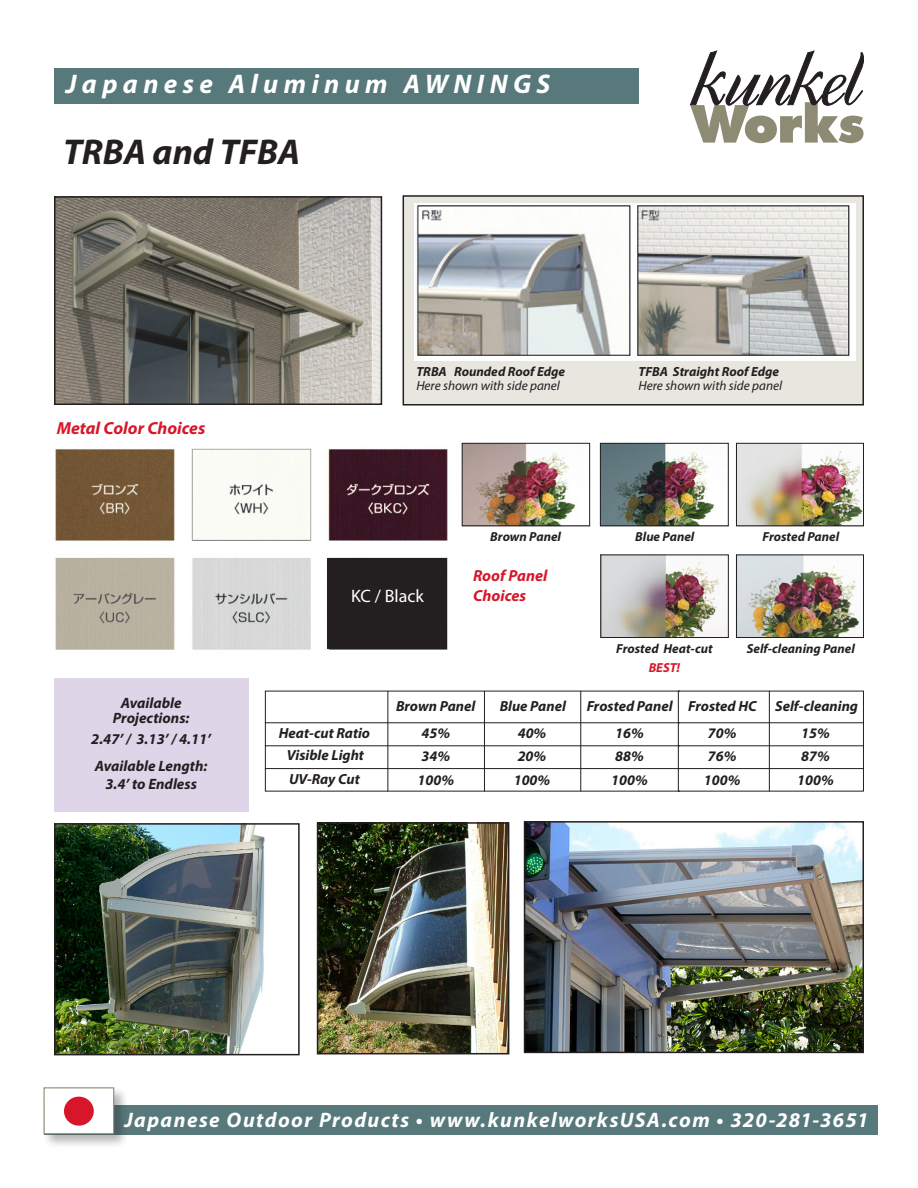
<style>
.page{position:relative;width:918px;height:1188px;background:#fff}
.page>*{position:absolute;margin:0;border:0;box-sizing:border-box;transform-origin:0 0}
.small_print{font:italic 700 36px "Myriad Pro";color:#231f20}
.t1{font:italic 700 27px "Myriad Pro";letter-spacing:.2em;color:#fff}
.t2{font:italic 700 21px "Myriad Pro";letter-spacing:.07em;color:#fff}
.Boxy_Type{font:18px "Myriad Pro";color:#fff}
.Boxy_Type-2{font:italic 700 17.55px "Myriad Pro";color:#d71729}
.small_print-2{font:italic 700 16.05px/19.2px "Myriad Pro";color:#d71729}
.t3{font:italic 700 15px "Myriad Pro";color:#231f20}
.t4{font:italic 700 14.7px/23.2px "Myriad Pro";color:#231f20;text-align:center}
.t5{font:italic 13.2px/14.5px "Myriad Pro";color:#231f20}
.Boxy_Type-3{font:italic 700 13.05px "Myriad Pro";color:#231f20}
.Boxy_Type-4{font:italic 700 13.05px "Myriad Pro";color:#d71729}
.s1{font-weight:700}
</style>
<div class="page">
<svg style="left:690px;top:50px;width:174px;height:93px"></svg>
<div style="left:54px;top:68px;width:585px;height:36px;background:#57797c"></div>
<div style="left:403px;top:196px;width:460px;height:209px;background:#e7e6df"></div>
<img style="left:415px;top:203px;width:441px;height:158px">
<div style="left:403px;top:195px;width:461px;height:211px;border:2px solid #231f20"></div>
<img style="left:320px;top:825px;width:186px;height:226px">
<div style="left:317px;top:822px;width:192px;height:232px;border:2px solid #231f20"></div>
<img style="left:57px;top:826px;width:208px;height:226px">
<div style="left:54px;top:823px;width:246px;height:232px;border:2px solid #231f20"></div>
<div style="left:54px;top:679px;width:194px;height:133px;background:#ded5e9"></div>
<img style="left:527px;top:824px;width:334px;height:226px">
<div style="left:524px;top:821px;width:340px;height:232px;border:2px solid #231f20"></div>
<img style="left:57px;top:199px;width:322px;height:203px">
<div style="left:54px;top:196px;width:328px;height:209px;border:2px solid #231f20"></div>
<img style="left:464px;top:445px;width:112px;height:79px">
<div style="left:462px;top:443px;width:128px;height:83px;border:1px solid #231f20"></div>
<img style="left:602px;top:445px;width:113px;height:79px">
<div style="left:600px;top:443px;width:129px;height:83px;border:1px solid #231f20"></div>
<img style="left:738px;top:445px;width:124px;height:79px">
<div style="left:736px;top:443px;width:128px;height:83px;border:1px solid #231f20"></div>
<img style="left:602px;top:556px;width:125px;height:80px">
<div style="left:600px;top:554px;width:129px;height:84px;border:1px solid #231f20"></div>
<img style="left:738px;top:556px;width:122px;height:80px">
<div style="left:736px;top:554px;width:128px;height:84px;border:1px solid #231f20"></div>
<svg style="left:265px;top:691px;width:599px;height:101px"></svg>
<hr style="left:769px;top:691px;width:1px;height:100px;background:#231f20">
<hr style="left:679px;top:745px;width:185px;height:1px;background:#231f20">
<hr style="left:679px;top:768px;width:185px;height:1px;background:#231f20">
<hr style="left:679px;top:722px;width:185px;height:1px;background:#231f20">
<img style="left:55px;top:448px;width:393px;height:201px">
<div style="left:328px;top:559px;width:119px;height:90px;background:#231f20"></div>
<div style="left:44px;top:1105px;width:834px;height:29px;background:#57797c"></div>
<div style="left:42px;top:1086px;width:87px;height:63px;background:#231f20;opacity:.33"></div>
<div style="left:44px;top:1087px;width:70px;height:47px;background:#fff;border:1px solid #8c8a75"></div>
<div style="left:64px;top:1097px;width:30px;height:29px;background:#d71729;border-radius:50%"></div>
<p class="t1" style="left:66px;top:67px;width:486px">Japanese Aluminum AWNINGS</p>
<p class="small_print" style="left:63px;top:128px;width:239px">TRBA and TFBA</p>
<p class="Boxy_Type-2" style="left:57px;top:417px;width:150px">Metal Color Choices</p>
<p class="t5" style="left:416px;top:364px;width:150px"><span class="s1">TRBA Rounded Roof Edge<br></span>Here shown with side panel</p>
<p class="t5" style="left:639px;top:364px;width:145px"><span class="s1">TFBA Straight Roof Edge<br></span>Here shown with side panel</p>
<p class="Boxy_Type" style="left:351px;top:585px;width:74px">KC / Black</p>
<p class="Boxy_Type-3" style="left:490px;top:528px;width:72px">Brown Panel</p>
<p class="Boxy_Type-3" style="left:635px;top:528px;width:61px">Blue Panel</p>
<p class="Boxy_Type-3" style="left:763px;top:528px;width:78px">Frosted Panel</p>
<p class="small_print-2" style="left:473px;top:566px;width:76px">Roof Panel<br>Choices</p>
<p class="Boxy_Type-3" style="left:616px;top:640px;width:98px">Frosted Heat-cut</p>
<p class="Boxy_Type-4" style="left:649px;top:659px;width:33px">BEST!</p>
<p class="Boxy_Type-3" style="left:747px;top:640px;width:110px">Self-cleaning Panel</p>
<p class="t3" style="left:121px;top:693px;width:62px">Available</p>
<p class="t3" style="left:113px;top:708px;width:78px">Projections:</p>
<p class="t3" style="left:91px;top:729px;width:121px">2.47’ / 3.13’ / 4.11’</p>
<p class="t3" style="left:95px;top:756px;width:114px">Available Length:</p>
<p class="t3" style="left:105px;top:774px;width:93px">3.4’ to Endless</p>
<p class="t4" style="left:399px;top:694px;width:68px">Blue Panel</p>
<p class="t4" style="left:486px;top:694px;width:180px">Frosted Panel AO Heat-Cut</p>
<p class="t4" style="left:688px;top:694px;width:70px">Frosted HC</p>
<p class="t4" style="left:775px;top:694px;width:84px">Self-cleaning</p>
<p class="t4" style="left:396px;top:694px;width:81px">Brown Panel</p>
<p class="t4" style="left:500px;top:694px;width:68px">Blue Panel</p>
<p class="t4" style="left:587px;top:694px;width:180px">Frost d Panel AO Heat-Cut</p>
<p class="t4" style="left:789px;top:694px;width:70px">Frosted HC</p>
<p class="t4" style="left:279px;top:720px;width:93px">Heat-cut Ratio<br>Visible Light<br>UV-Ray Cut</p>
<p class="t4" style="left:422px;top:720px;width:30px">45%</p>
<p class="t4" style="left:518px;top:720px;width:30px">40%</p>
<p class="t4" style="left:615px;top:720px;width:30px">16%</p>
<p class="t4" style="left:712px;top:720px;width:30px">83%</p>
<p class="t4" style="left:808px;top:720px;width:30px">70%</p>
<p class="t4" style="left:321px;top:720px;width:30px">45%</p>
<p class="t4" style="left:417px;top:720px;width:30px">40%</p>
<p class="t4" style="left:515px;top:720px;width:30px">16%</p>
<p class="t4" style="left:612px;top:720px;width:30px">83%</p>
<p class="t4" style="left:708px;top:720px;width:30px">70%</p>
<p class="t4" style="left:801px;top:720px;width:30px">15%</p>
<p class="t4" style="left:321px;top:744px;width:30px">34%</p>
<p class="t4" style="left:417px;top:744px;width:30px">20%</p>
<p class="t4" style="left:515px;top:744px;width:30px">88%</p>
<p class="t4" style="left:612px;top:744px;width:30px">11%</p>
<p class="t4" style="left:708px;top:744px;width:30px">76%</p>
<p class="t4" style="left:801px;top:744px;width:30px">87%</p>
<p class="t4" style="left:317px;top:768px;width:38px">100%</p>
<p class="t4" style="left:413px;top:768px;width:38px">100%</p>
<p class="t4" style="left:511px;top:768px;width:38px">100%</p>
<p class="t4" style="left:608px;top:768px;width:38px">100%</p>
<p class="t4" style="left:704px;top:768px;width:38px">100%</p>
<p class="t4" style="left:797px;top:768px;width:38px">100%</p>
<p class="t4" style="left:422px;top:744px;width:30px">34%</p>
<p class="t4" style="left:518px;top:744px;width:30px">20%</p>
<p class="t4" style="left:615px;top:744px;width:30px">88%</p>
<p class="t4" style="left:712px;top:744px;width:30px">11%</p>
<p class="t4" style="left:816px;top:744px;width:22px">6%</p>
<p class="t4" style="left:418px;top:768px;width:38px">100%</p>
<p class="t4" style="left:514px;top:768px;width:38px">100%</p>
<p class="t4" style="left:611px;top:768px;width:38px">100%</p>
<p class="t4" style="left:708px;top:768px;width:38px">100%</p>
<p class="t4" style="left:804px;top:768px;width:38px">1 0%</p>
<p class="t2" style="left:124px;top:1106px;width:746px">Japanese Outdoor Products • www.kunkelworksUSA.com • 320-281-3651</p>
</div>
